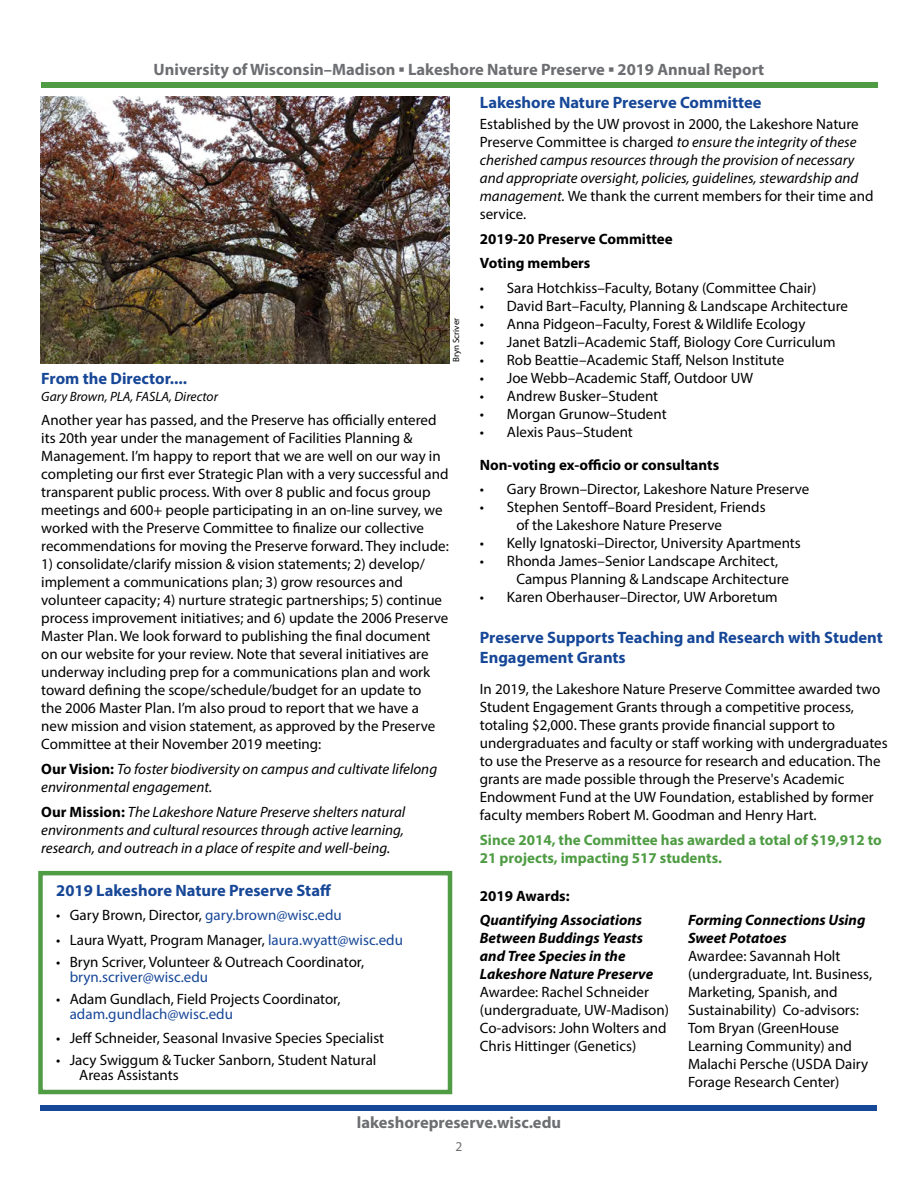
<style>
.page{position:relative;width:918px;height:1188px;background:#fff}
.page>*{position:absolute;margin:0;border:0;box-sizing:border-box;transform-origin:0 0}
.t1{font:700 16.5px/19.8px "Myriad Pro";color:#174797}
.t2{font:700 16.5px "Myriad Pro";color:#6d6e71}
.t3{font:15px/18px "Myriad Pro";color:#000}
.t4{font:italic 15px/18px "Myriad Pro";color:#000}
.t5{font:italic 700 15px/18px "Myriad Pro";color:#000}
.t6{font:700 15px/18px "Myriad Pro";color:#4f9c44}
.t7{font:700 15px/24.8px "Myriad Pro";color:#000}
.t8{font:15px "Myriad Pro";color:#174797}
.t9{font:italic 13.5px "Myriad Pro";color:#000}
.t10{font:13.5px "Myriad Pro";color:#6d6e71}
.t11{font:9px "Myriad Pro";color:#000}
.s1{font-family:"Arial"}
.s2{font-weight:700;font-style:normal}
.s3{color:#174797}
.s4{font-style:normal}
</style>
<div class="page">
<div style="left:40px;top:1105px;width:838px;height:5px;background:#174797"></div>
<div style="left:41px;top:83px;width:837px;height:5px;background:#4f9c44"></div>
<img style="left:40px;top:96px;width:410px;height:268px">
<div style="left:38px;top:871px;width:414px;height:223px;border:4px solid #4f9c44"></div>
<p class="t2" style="left:154px;top:58px;width:612px">University of Wisconsin–Madison <span class="s1">▪</span> Lakeshore Nature Preserve <span class="s1">▪</span> 2019 Annual Report</p>
<p class="t11" style="left:450px;top:362px;width:46px;rotate:-90deg">Bryn Scriver</p>
<p class="t1" style="left:41px;top:368px;width:147px">From the Director....</p>
<p class="t9" style="left:41px;top:388px;width:178px">Gary Brown, PLA, FASLA, Director</p>
<p class="t3" style="left:41px;top:411px;width:409px">Another year has passed, and the Preserve has officially entered its 20th year under the management of Facilities Planning &amp; Management. I’m happy to report that we are well on our way in completing our first ever Strategic Plan with a very successful and transparent public process. With over 8 public and focus group meetings and 600+ people participating in an on-line survey, we worked with the Preserve Committee to finalize our collective recommendations for moving the Preserve forward. They include:</p>
<p class="t3" style="left:41px;top:555px;width:409px">1) consolidate/clarify mission &amp; vision statements; 2) develop/ implement a communications plan; 3) grow resources and volunteer capacity; 4) nurture strategic partnerships; 5) continue process improvement initiatives; and 6) update the 2006 Preserve Master Plan. We look forward to publishing the final document on our website for your review. Note that several initiatives are underway including prep for a communications plan and work toward defining the scope/schedule/budget for an update to<br>the 2006 Master Plan. I’m also proud to report that we have a new mission and vision statement, as approved by the Preserve Committee at their November 2019 meeting:</p>
<p class="t4" style="left:41px;top:760px;width:397px"><span class="s2">Our Vision:</span> To foster biodiversity on campus and cultivate lifelong environmental engagement.</p>
<p class="t4" style="left:41px;top:803px;width:366px;text-align:justify"><span class="s2">Our Mission:</span> The Lakeshore Nature Preserve shelters natural environments and cultural resources through active learning, research, and outreach in a place of respite and well-being.</p>
<p class="t1" style="left:56px;top:880px;width:276px">2019 Lakeshore Nature Preserve Staff</p>
<p class="t3" style="left:56px;top:906px;width:287px">• Gary Brown, Director, <span class="s3">gary.brown@wisc.edu</span></p>
<p class="t3" style="left:56px;top:931px;width:348px">• Laura Wyatt, Program Manager, <span class="s3">laura.wyatt@wisc.edu</span></p>
<p class="t3" style="left:56px;top:952px;width:309px">• Bryn Scriver, Volunteer &amp; Outreach Coordinator,</p>
<p class="t8" style="left:70px;top:967px;width:140px">bryn.scriver@wisc.edu</p>
<p class="t3" style="left:56px;top:989px;width:286px">• Adam Gundlach, Field Projects Coordinator,</p>
<p class="t8" style="left:70px;top:1004px;width:165px">adam.gundlach@wisc.edu</p>
<p class="t3" style="left:56px;top:1029px;width:330px">• Jeff Schneider, Seasonal Invasive Species Specialist</p>
<p class="t3" style="left:79px;top:1052px;width:299px;line-height:15px;text-indent:-23px">• Jacy Swiggum &amp; Tucker Sanborn, Student Natural<br>Areas Assistants</p>
<p class="t1" style="left:480px;top:92px;width:283px">Lakeshore Nature Preserve Committee</p>
<p class="t4" style="left:480px;top:115px;width:395px"><span class="s4">Established by the UW provost in 2000, the Lakeshore Nature Preserve Committee is charged</span> to ensure the integrity of these cherished campus resources through the provision of necessary and appropriate oversight, policies, guidelines, stewardship and management. <span class="s4">We thank the current members for their time and service.</span></p>
<p class="t7" style="left:480px;top:226px;width:194px">2019-20 Preserve Committee<br>Voting members</p>
<p class="t3" style="left:480px;top:279px;width:338px">• Sara Hotchkiss–Faculty, Botany (Committee Chair)</p>
<p class="t3" style="left:480px;top:297px;width:370px">• David Bart–Faculty, Planning &amp; Landscape Architecture</p>
<p class="t3" style="left:480px;top:315px;width:327px">• Anna Pidgeon–Faculty, Forest &amp; Wildlife Ecology</p>
<p class="t3" style="left:480px;top:333px;width:357px">• Janet Batzli–Academic Staff, Biology Core Curriculum</p>
<p class="t3" style="left:480px;top:351px;width:306px">• Rob Beattie–Academic Staff, Nelson Institute</p>
<p class="t3" style="left:480px;top:369px;width:275px">• Joe Webb–Academic Staff, Outdoor UW</p>
<p class="t3" style="left:480px;top:387px;width:180px">• Andrew Busker–Student</p>
<p class="t3" style="left:480px;top:405px;width:188px">• Morgan Grunow–Student</p>
<p class="t3" style="left:480px;top:423px;width:155px">• Alexis Paus–Student</p>
<p class="t7" style="left:480px;top:452px;width:241px">Non-voting ex-officio or consultants</p>
<p class="t3" style="left:480px;top:480px;width:331px">• Gary Brown–Director, Lakeshore Nature Preserve</p>
<p class="t3" style="left:480px;top:498px;width:287px;text-align:center">• Stephen Sentoff–Board President, Friends of the Lakeshore Nature Preserve</p>
<p class="t3" style="left:480px;top:534px;width:323px">• Kelly Ignatoski–Director, University Apartments</p>
<p class="t3" style="left:516px;top:552px;width:274px;text-indent:-37px">• Rhonda James–Senior Landscape Architect,<br>Campus Planning &amp; Landscape Architecture</p>
<p class="t3" style="left:480px;top:588px;width:299px">• Karen Oberhauser–Director, UW Arboretum</p>
<p class="t1" style="left:480px;top:627px;width:405px">Preserve Supports Teaching and Research with Student<br>Engagement Grants</p>
<p class="t3" style="left:480px;top:680px;width:409px">In 2019, the Lakeshore Nature Preserve Committee awarded two Student Engagement Grants through a competitive process, totaling $2,000. These grants provide financial support to undergraduates and faculty or staff working with undergraduates to use the Preserve as a resource for research and education. The grants are made possible through the Preserve's Academic Endowment Fund at the UW Foundation, established by former faculty members Robert M. Goodman and Henry Hart.</p>
<p class="t6" style="left:480px;top:831px;width:404px">Since 2014, the Committee has awarded a total of $19,912 to<br>21 projects, impacting 517 students.</p>
<p class="t7" style="left:480px;top:883px;width:91px">2019 Awards:</p>
<p class="t5" style="left:480px;top:910px;width:175px">Quantifying Associations<br>Between Buddings Yeasts and Tree Species in the<br>Lakeshore Nature Preserve</p>
<p class="t3" style="left:480px;top:983px;width:191px">Awardee: Rachel Schneider (undergraduate, UW-Madison)<br>Co-advisors: John Wolters and<br>Chris Hittinger (Genetics)</p>
<p class="t5" style="left:688px;top:910px;width:179px">Forming Connections Using<br>Sweet Potatoes</p>
<p class="t3" style="left:688px;top:947px;width:186px">Awardee: Savannah Holt (undergraduate, Int. Business,<br>Marketing, Spanish, and<br>Sustainability) Co-advisors:<br>Tom Bryan (GreenHouse<br>Learning Community) and<br>Malachi Persche (USDA Dairy<br>Forage Research Center)</p>
<p class="t2" style="left:357px;top:1112px;width:206px">lakeshorepreserve.wisc.edu</p>
<p class="t10" style="left:456px;top:1138px;width:8px">2</p>
</div>
